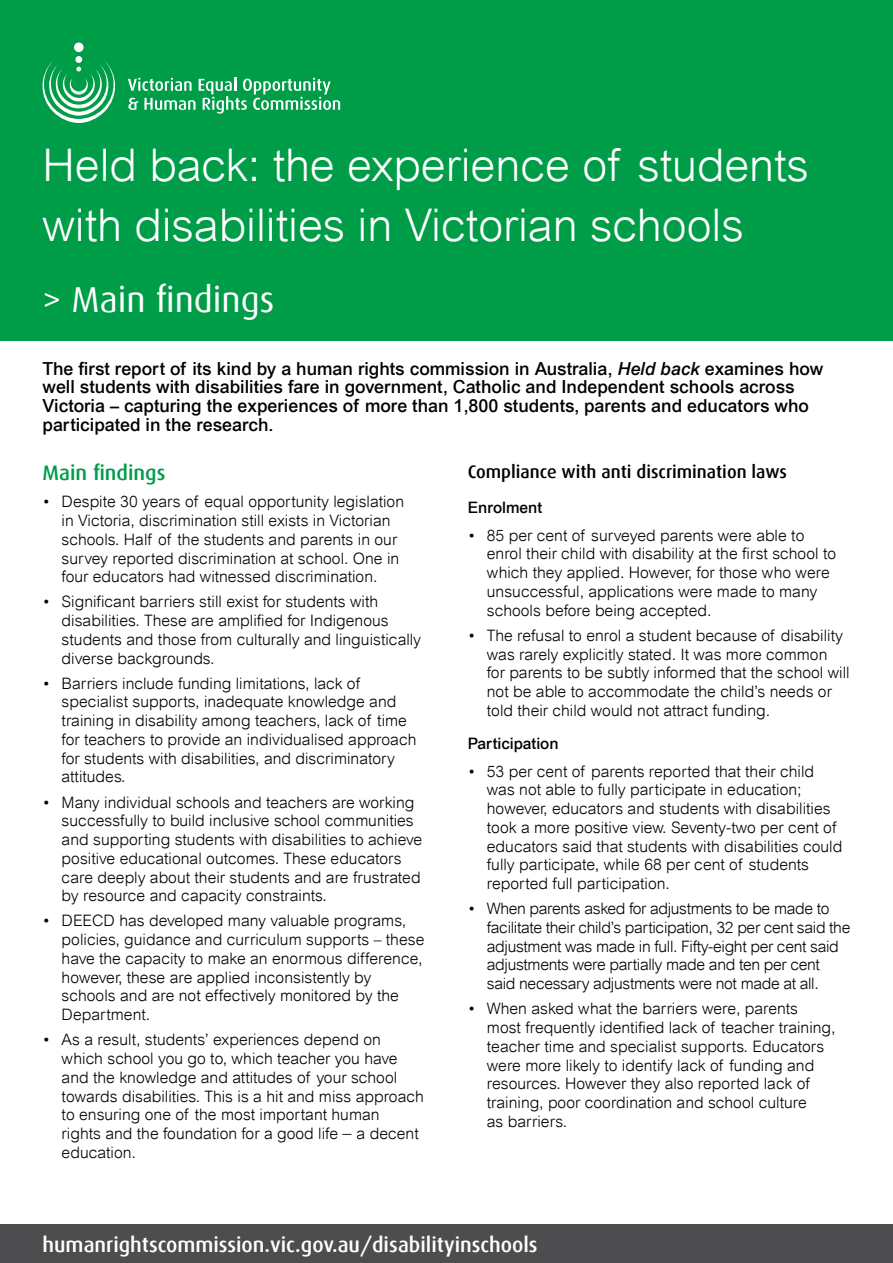
<style>
.page{position:relative;width:893px;height:1263px;background:#fff}
.page>*{position:absolute;margin:0;border:0;box-sizing:border-box;transform-origin:0 0}
.t1{font:300 45px/60px "Arial";letter-spacing:-.005em;color:#fff}
.t2{font:36px "Dax";color:#fff}
.t3{font:500 21px "Dax";color:#fff}
.t4{font:500 21px "Dax";color:#009d48}
.t5{font:500 18px/18.8px "Arial";color:#000}
.t6{font:500 18px "Dax";color:#000}
.t7{font:300 15.75px/18.8px "Arial";color:#000}
.t8{font:300 15.75px/18.8px "Arial";letter-spacing:-.025em;color:#000}
.t9{font:500 15.75px "Arial";color:#000}
.s1{font-style:italic}
.s2{font-size:18px}
</style>
<div class="page">
<div style="left:0;top:1225px;width:893px;height:38px;background:#4d4d4f"></div>
<div style="left:0;top:0;width:893px;height:340px;background:#009d48"></div>
<svg style="left:128px;top:77px;width:212px;height:37px"></svg>
<div style="left:75px;top:56px;width:7px;height:7px;background:#fff;border-radius:50%"></div>
<div style="left:74px;top:43px;width:10px;height:9px;background:#fff;border-radius:50%"></div>
<svg style="left:42px;top:60px;width:73px;height:63px"></svg>
<h1 class="t1" style="left:43px;top:135px;width:768px">Held back: the experience of students with disabilities in Victorian schools</h1>
<h2 class="t2" style="left:43px;top:280px;width:233px">&gt; Main findings</h2>
<p class="t5" style="left:43px;top:359px;width:782px">The first report of its kind by a human rights commission in Australia, <span class="s1">Held back</span> examines how well students with disabilities fare in government, Catholic and Independent schools across Victoria – capturing the experiences of more than 1,800 students, parents and educators who participated in the research.</p>
<h3 class="t4" style="left:43px;top:461px;width:124px">Main findings</h3>
<p class="t7" style="left:62px;top:492px;width:344px;text-indent:-19px">• Despite 30 years of equal opportunity legislation in Victoria, discrimination still exists in Victorian schools. Half of the students and parents in our survey reported discrimination at school. One in four educators had witnessed discrimination.</p>
<p class="t7" style="left:62px;top:592px;width:361px;text-indent:-19px">• Significant barriers still exist for students with disabilities. These are amplified for Indigenous students and those from culturally and linguistically diverse backgrounds.</p>
<p class="t7" style="left:62px;top:674px;width:356px;text-indent:-19px">• Barriers include funding limitations, lack of specialist supports, inadequate knowledge and training in disability among teachers, lack of time for teachers to provide an individualised approach for students with disabilities, and discriminatory attitudes.</p>
<p class="t7" style="left:62px;top:793px;width:362px;text-indent:-19px">• Many individual schools and teachers are working successfully to build inclusive school communities and supporting students with disabilities to achieve positive educational outcomes. These educators care deeply about their students and are frustrated by resource and capacity constraints.</p>
<p class="t7" style="left:62px;top:911px;width:364px;text-indent:-19px">• DEECD has developed many valuable programs, policies, guidance and curriculum supports – these have the capacity to make an enormous difference, however, these are applied inconsistently by schools and are not effectively monitored by the Department.</p>
<p class="t7" style="left:62px;top:1030px;width:364px;text-indent:-19px">• As a result, students’ experiences depend on which school you go to, which teacher you have and the knowledge and attitudes of your school towards disabilities. This is a hit and miss approach to ensuring one of the most important human<br>rights and the foundation for a good life <span class="s2">–</span> a decent education.</p>
<p class="t6" style="left:468px;top:461px;width:321px">Compliance with anti discrimination laws</p>
<p class="t9" style="left:468px;top:499px;width:76px">Enrolment</p>
<p class="t7" style="left:487px;top:526px;width:351px;text-indent:-19px">• 85 per cent of surveyed parents were able to enrol their child with disability at the first school to which they applied. However, for those who were unsuccessful, applications were made to many schools before being accepted.</p>
<p class="t7" style="left:487px;top:626px;width:364px;text-indent:-19px">• The refusal to enrol a student because of disability was rarely explicitly stated. It was more common<br>for parents to be subtly informed that the school will not be able to accommodate the child’s needs or told their child would not attract funding.</p>
<p class="t9" style="left:468px;top:735px;width:92px">Participation</p>
<p class="t7" style="left:487px;top:762px;width:357px;text-indent:-19px">• 53 per cent of parents reported that their child was not able to fully participate in education; however, educators and students with disabilities took a more positive view. Seventy-two per cent of educators said that students with disabilities could fully participate, while 68 per cent of students reported full participation.</p>
<p class="t8" style="left:487px;top:899px;width:365px;text-indent:-19px">• When parents asked for adjustments to be made to facilitate their child’s participation, 32 per cent said the adjustment was made in full. Fifty-eight per cent said adjustments were partially made and ten per cent said necessary adjustments were not made at all.</p>
<p class="t7" style="left:487px;top:999px;width:350px;text-indent:-19px">• When asked what the barriers were, parents most frequently identified lack of teacher training, teacher time and specialist supports. Educators were more likely to identify lack of funding and resources. However they also reported lack of training, poor coordination and school culture<br>as barriers.</p>
<h3 class="t3" style="left:43px;top:1233px;width:497px">humanrightscommission.vic.gov.au/disabilityinschools</h3>
</div>
